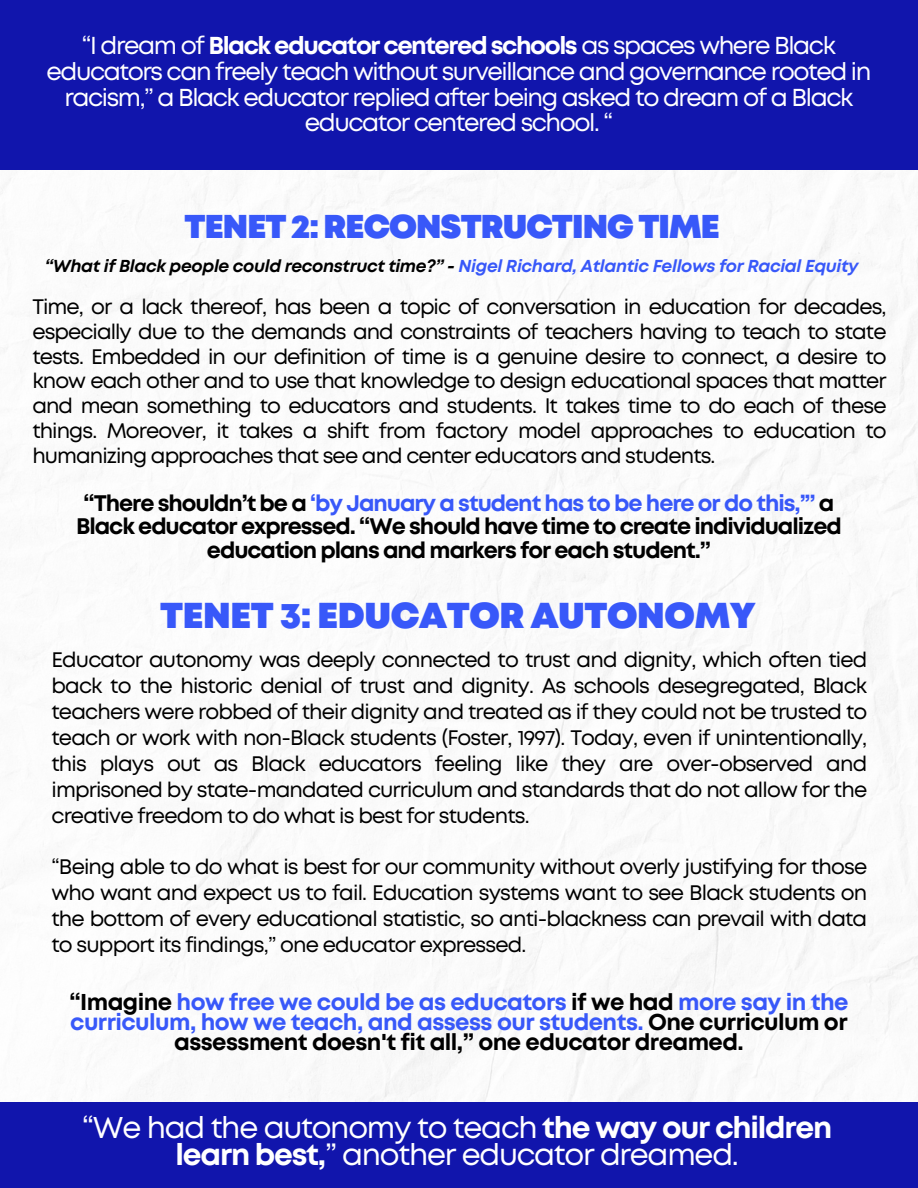
<style>
.page{position:relative;width:918px;height:1188px;background:#fff}
.page>*{position:absolute;margin:0;border:0;box-sizing:border-box;transform-origin:0 0}
.t1{font:900 36px "Mont";letter-spacing:-.01em;color:#3858f9}
.t2{font:900 33px "Mont";letter-spacing:-.03em;color:#3858f9}
.t3{font:30px/27px "Mont";letter-spacing:-.04em;color:#fff;text-align:center}
.t4{font:24.45px/25.8px "Mont";letter-spacing:-.06em;color:#fff;text-align:center}
.t5{font:700 22.95px/20.2px "Mont";letter-spacing:-.025em;color:#3858f9;text-align:center}
.t6{font:700 22.5px/23.7px "Mont";letter-spacing:-.045em;color:#000;text-align:center}
.t7{font:21px/25.8px "Mont";letter-spacing:-.04em;color:#000;text-align:justify}
.t8{font:italic 700 17.25px "Mont";letter-spacing:-.02em;color:#3858f9}
.s1{font-weight:700}
.s2{color:#000}
.s3{color:#3858f9}
</style>
<div class="page">
<img style="left:0;top:170px;width:918px;height:932px">
<div style="left:0;top:1102px;width:918px;height:86px;background:#1115ac"></div>
<div style="left:0;top:0;width:918px;height:170px;background:#1115ac"></div>
<p class="t4" style="left:47px;top:34px;width:826px">“I dream of <span class="s1">Black educator centered schools</span> as spaces where Black educators can freely teach without surveillance and governance rooted in racism,” a Black educator replied after being asked to dream of a Black educator centered school. “</p>
<h2 class="t2" style="left:185px;top:214px;width:537px">TENET 2: RECONSTRUCTING TIME</h2>
<p class="t8" style="left:45px;top:259px;width:815px"><span class="s2">“What if Black people could reconstruct time?” -</span> Nigel Richard, Atlantic Fellows for Racial Equity</p>
<p class="t7" style="left:32px;top:296px;width:856px;line-height:24.8px">Time, or a lack thereof, has been a topic of conversation in education for decades, especially due to the demands and constraints of teachers having to teach to state tests. Embedded in our definition of time is a genuine desire to connect, a desire to know each other and to use that knowledge to design educational spaces that matter and mean something to educators and students. It takes time to do each of these things. Moreover, it takes a shift from factory model approaches to education to humanizing approaches that see and center educators and students.</p>
<p class="t6" style="left:76px;top:493px;width:767px">“There shouldn’t be a <span class="s3">‘by January a student has to be here or do this,’”</span> a<br>Black educator expressed. “We should have time to create individualized education plans and markers for each student.”</p>
<h1 class="t1" style="left:160px;top:602px;width:597px">TENET 3: EDUCATOR AUTONOMY</h1>
<p class="t7" style="left:51px;top:649px;width:817px">Educator autonomy was deeply connected to trust and dignity, which often tied back to the historic denial of trust and dignity. As schools desegregated, Black teachers were robbed of their dignity and treated as if they could not be trusted to teach or work with non-Black students (Foster, 1997). Today, even if unintentionally, this plays out as Black educators feeling like they are over-observed and imprisoned by state-mandated curriculum and standards that do not allow for the creative freedom to do what is best for students.</p>
<p class="t7" style="left:51px;top:856px;width:817px">“Being able to do what is best for our community without overly justifying for those who want and expect us to fail. Education systems want to see Black students on the bottom of every educational statistic, so anti-blackness can prevail with data to support its findings,” one educator expressed.</p>
<p class="t5" style="left:69px;top:993px;width:781px"><span class="s2">“Imagine</span> how free we could be as educators <span class="s2">if we had</span> more say in the curriculum, how we teach, and assess our students. <span class="s2">One curriculum or assessment doesn't fit all,” one educator dreamed.</span></p>
<h3 class="t3" style="left:82px;top:1117px;width:752px">“We had the autonomy to teach <span class="s1">the way our children learn best,</span>” another educator dreamed.</h3>
</div>
